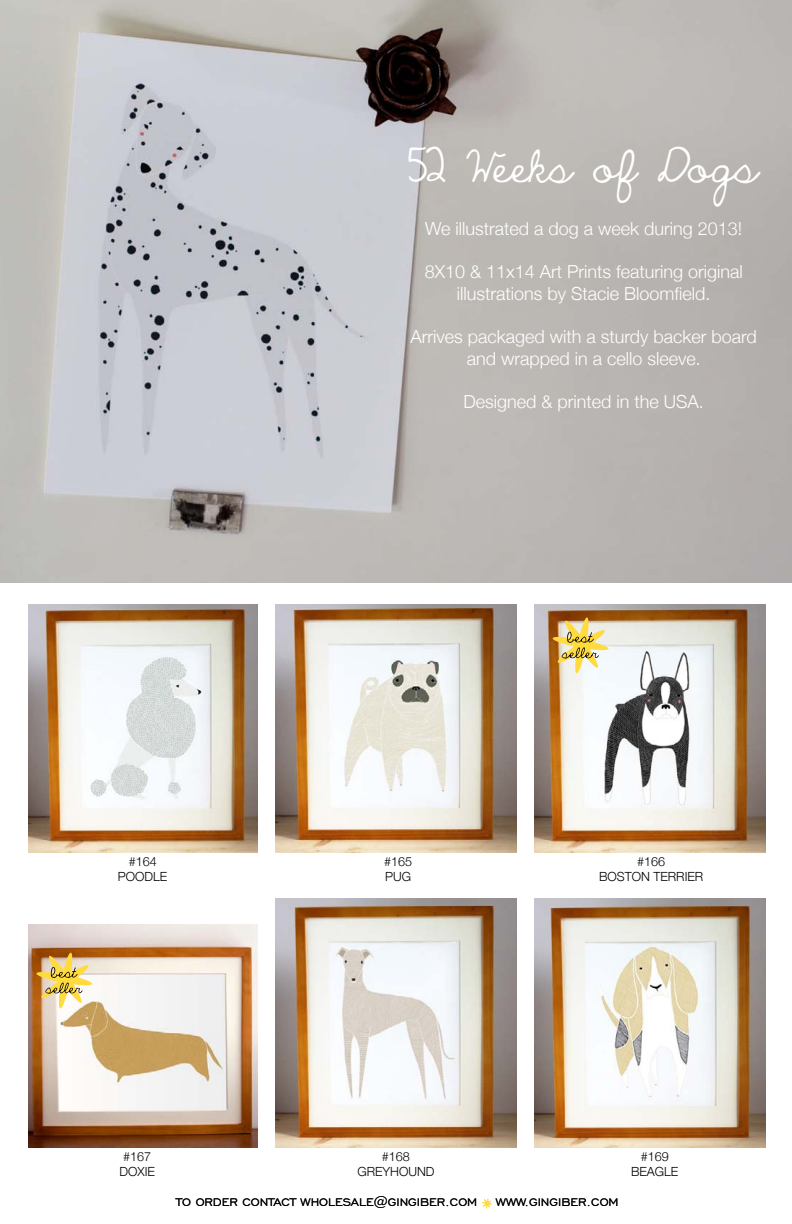
<style>
.page{position:relative;width:792px;height:1224px;background:#fff}
.page>*{position:absolute;margin:0;border:0;box-sizing:border-box;transform-origin:0 0}
.t1{font:40px "The Only Exception";letter-spacing:-.02em;color:#fff}
.t2{font:300 18px/21.6px "Helvetica Neue";color:#fff;text-align:center}
.t3{font:14px "Engravers Gothic BT";color:#000}
.t4{font:300 12.6px/15.2px "Helvetica Neue";color:#000;text-align:center}
</style>
<div class="page">
<img style="left:28px;top:604px;width:230px;height:249px">
<img style="left:275px;top:604px;width:242px;height:249px">
<img style="left:534px;top:604px;width:232px;height:249px">
<img style="left:28px;top:925px;width:230px;height:223px">
<img style="left:275px;top:898px;width:242px;height:250px">
<img style="left:534px;top:898px;width:232px;height:250px">
<svg style="left:552px;top:617px;width:57px;height:57px"></svg>
<svg style="left:36px;top:952px;width:57px;height:57px"></svg>
<svg style="left:482px;top:1198px;width:10px;height:11px"></svg>
<img style="left:0;top:0;width:792px;height:582px">
<h1 class="t1" style="left:409px;top:144px;width:351px">52 Weeks of Dogs</h1>
<p class="t2" style="left:425px;top:218px;width:319px">We illustrated a dog a week during 2013!</p>
<p class="t2" style="left:425px;top:261px;width:320px">8X10 &amp; 11x14 Art Prints featuring original illustrations by Stacie Bloomfield.</p>
<p class="t2" style="left:411px;top:326px;width:348px">Arrives packaged with a sturdy backer board and wrapped in a cello sleeve.</p>
<p class="t2" style="left:464px;top:390px;width:242px">Designed &amp; printed in the USA.</p>
<p class="t4" style="left:118px;top:854px;width:51px">#164<br>POODLE</p>
<p class="t4" style="left:384px;top:854px;width:30px;text-align:left">#165<br>PUG</p>
<p class="t4" style="left:599px;top:854px;width:106px">#166<br>BOSTON TERRIER</p>
<p class="t4" style="left:120px;top:1149px;width:37px;text-align:left">#167<br>DOXIE</p>
<p class="t4" style="left:357px;top:1149px;width:79px">#168<br>GREYHOUND</p>
<p class="t4" style="left:631px;top:1149px;width:49px">#169<br>BEAGLE</p>
<p class="t3" style="left:176px;top:1195px;width:303px">TO ORDER CONTACT WHOLESALE@GINGIBER.COM</p>
<p class="t3" style="left:496px;top:1195px;width:124px">WWW.GINGIBER.COM</p>
</div>
